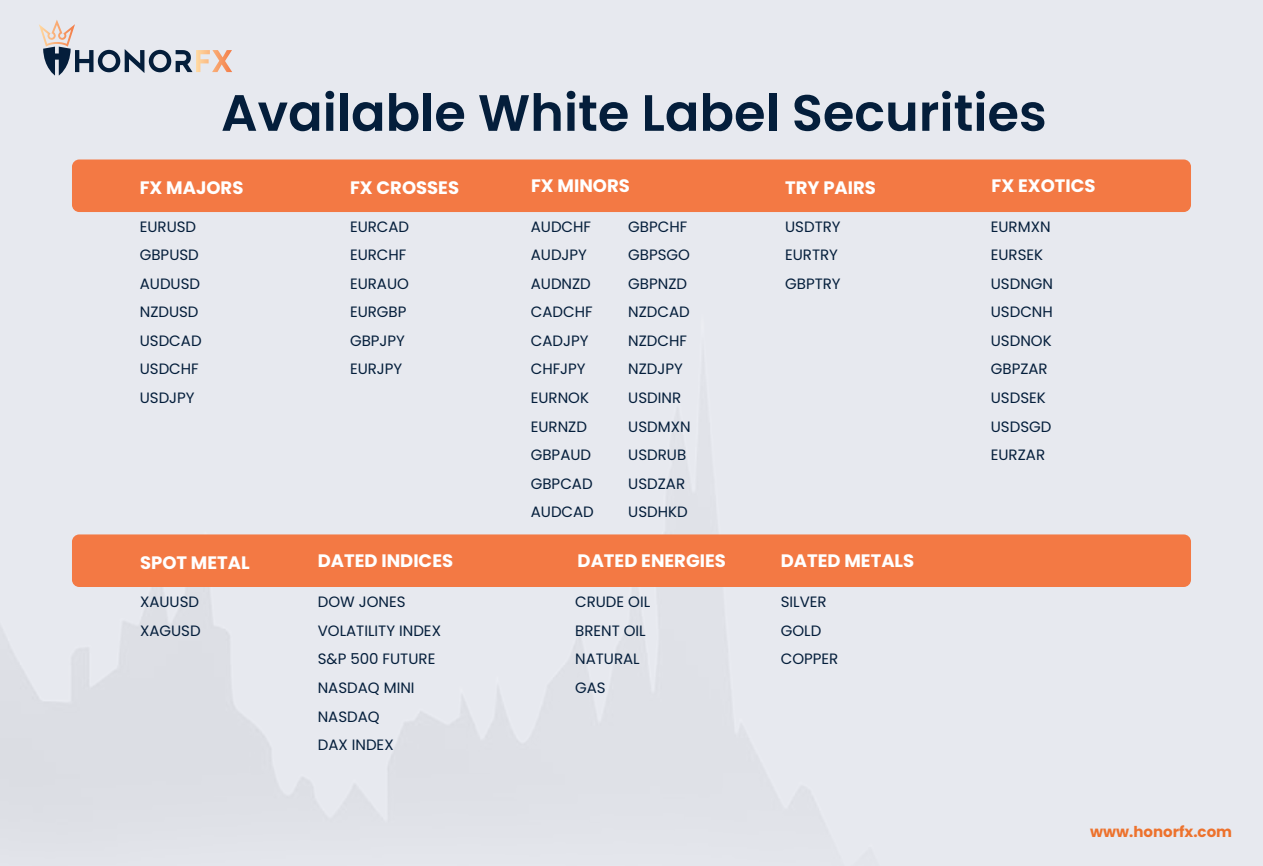
<style>
.page{position:relative;width:1263px;height:866px;background:#e7e9ef}
.page>*{position:absolute;margin:0;border:0;box-sizing:border-box;transform-origin:0 0}
.t1{font:600 51px "Poppins";color:#041e3b}
.t2{font:700 18px "Poppins";color:#fff}
.t3{font:15px/28.5px "Poppins";color:#041e3b}
.t4{font:700 15px "Poppins";color:#ed722d}
</style>
<div class="page">
<svg style="left:39px;top:20px;width:193px;height:56px"></svg>
<div style="left:72px;top:159px;width:1119px;height:53px;background:#f37944;border-radius:7px"></div>
<div style="left:72px;top:534px;width:1119px;height:53px;background:#f37944;border-radius:7px"></div>
<h1 class="t1" style="left:221px;top:83px;width:827px">Available White Label Securities</h1>
<p class="t2" style="left:140px;top:177px;width:105px">FX MAJORS</p>
<p class="t2" style="left:350px;top:177px;width:111px">FX CROSSES</p>
<p class="t3" style="left:140px;top:212px;width:63px">EURUSD<br>GBPUSD<br>AUDUSD<br>NZDUSD<br>USDCAD<br>USDCHF<br>USDJPY</p>
<p class="t3" style="left:350px;top:212px;width:61px">EURCAD<br>EURCHF<br>EURAUO<br>EURGBP<br>GBPJPY<br>EURJPY</p>
<p class="t2" style="left:140px;top:552px;width:111px">SPOT METAL</p>
<p class="t3" style="left:140px;top:588px;width:62px">XAUUSD<br>XAGUSD</p>
<p class="t2" style="left:318px;top:550px;width:137px">DATED INDICES</p>
<p class="t3" style="left:318px;top:588px;width:125px">DOW JONES<br>VOLATILITY INDEX<br>S&amp;P 500 FUTURE<br>NASDAQ MINI<br>NASDAQ<br>DAX INDEX</p>
<p class="t2" style="left:531px;top:175px;width:100px">FX MINORS</p>
<p class="t3" style="left:531px;top:212px;width:65px">AUDCHF<br>AUDJPY<br>AUDNZD<br>CADCHF<br>CADJPY<br>CHFJPY<br>EURNOK<br>EURNZD<br>GBPAUD<br>GBPCAD<br>AUDCAD</p>
<p class="t3" style="left:628px;top:212px;width:64px">GBPCHF<br>GBPSGO<br>GBPNZD<br>NZDCAD<br>NZDCHF<br>NZDJPY<br>USDINR<br>USDMXN<br>USDRUB<br>USDZAR<br>USDHKD</p>
<p class="t2" style="left:785px;top:177px;width:92px">TRY PAIRS</p>
<p class="t3" style="left:785px;top:212px;width:57px">USDTRY<br>EURTRY<br>GBPTRY</p>
<p class="t2" style="left:578px;top:550px;width:150px">DATED ENERGIES</p>
<p class="t3" style="left:575px;top:588px;width:77px">CRUDE OIL<br>BRENT OIL<br>NATURAL<br>GAS</p>
<p class="t3" style="left:781px;top:588px;width:59px">SILVER<br>GOLD<br>COPPER</p>
<p class="t2" style="left:781px;top:550px;width:135px">DATED METALS</p>
<p class="t2" style="left:992px;top:175px;width:106px">FX EXOTICS</p>
<p class="t3" style="left:991px;top:212px;width:64px">EURMXN<br>EURSEK<br>USDNGN<br>USDCNH<br>USDNOK<br>GBPZAR<br>USDSEK<br>USDSGD<br>EURZAR</p>
<p class="t4" style="left:1090px;top:822px;width:143px">www.honorfx.com</p>
</div>
